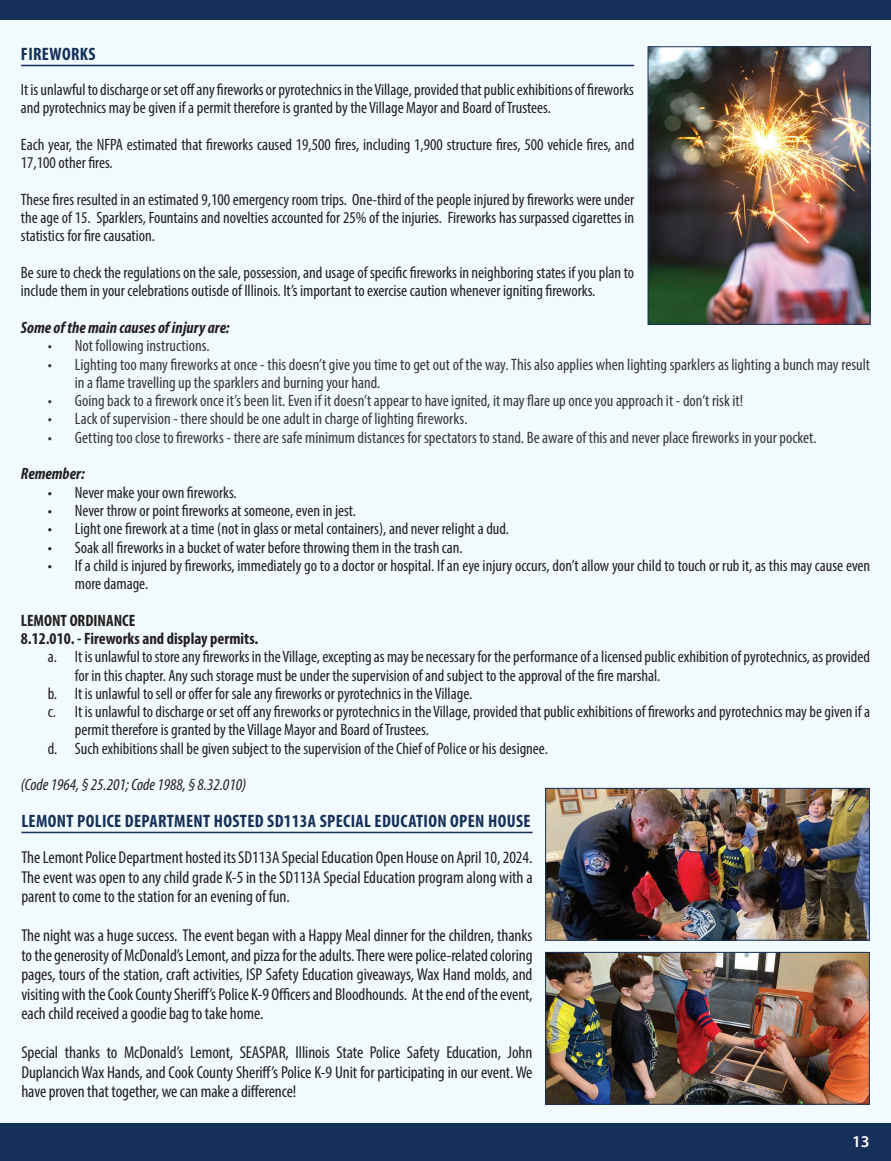
<style>
.page{position:relative;width:891px;height:1161px;background:#f1fafd}
.page>*{position:absolute;margin:0;border:0;box-sizing:border-box;transform-origin:0 0}
.t1{font:700 condensed 18px "Myriad Pro";letter-spacing:.02em;color:#153059}
.t2{font:condensed 17.25px/19.5px "Myriad Pro";letter-spacing:-.005em;color:#231f20;text-align:justify}
.t3{font:condensed 16.5px/18.3px "Myriad Pro";color:#231f20}
.t4{font:condensed 16.5px/18.3px "Myriad Pro";color:#383839}
.t5{font:700 condensed 16.5px/18.3px "Myriad Pro";color:#231f20}
.t6{font:italic 700 condensed 16.5px "Myriad Pro";color:#231f20}
.t7{font:italic condensed 16.5px "Myriad Pro";color:#231f20}
.t8{font:600 16.5px "Myriad Pro";color:#fff}
</style>
<div class="page">
<div style="left:0;top:1124px;width:891px;height:37px;background:#153059"></div>
<div style="left:0;top:0;width:891px;height:19px;background:#153059"></div>
<hr style="left:21px;top:65px;width:613px;height:1px;background:#153059">
<hr style="left:21px;top:832px;width:512px;height:1px;background:#153059">
<img style="left:650px;top:48px;width:218px;height:275px">
<div style="left:648px;top:46px;width:222px;height:279px;border:1px solid #153059"></div>
<img style="left:547px;top:790px;width:321px;height:149px">
<div style="left:545px;top:788px;width:325px;height:153px;border:1px solid #153059"></div>
<img style="left:547px;top:954px;width:321px;height:149px">
<div style="left:545px;top:952px;width:325px;height:153px;border:1px solid #153059"></div>
<p class="t1" style="left:21px;top:43px;width:76px">FIREWORKS</p>
<p class="t3" style="left:21px;top:80px;width:615px">It is unlawful to discharge or set off any fireworks or pyrotechnics in the Village, provided that public exhibitions of fireworks and pyrotechnics may be given if a permit therefore is granted by the Village Mayor and Board of Trustees.</p>
<p class="t3" style="left:21px;top:135px;width:615px">Each year, the NFPA estimated that fireworks caused 19,500 fires, including 1,900 structure fires, 500 vehicle fires, and<br>17,100 other fires.</p>
<p class="t3" style="left:21px;top:190px;width:615px;text-align:justify">These fires resulted in an estimated 9,100 emergency room trips. One-third of the people injured by fireworks were under the age of 15. Sparklers, Fountains and novelties accounted for 25% of the injuries. Fireworks has surpassed cigarettes in statistics for fire causation.</p>
<p class="t3" style="left:21px;top:263px;width:615px">Be sure to check the regulations on the sale, possession, and usage of specific fireworks in neighboring states if you plan to include them in your celebrations outisde of Illinois. It’s important to exercise caution whenever igniting fireworks.</p>
<p class="t6" style="left:21px;top:317px;width:210px">Some of the main causes of injury are:</p>
<p class="t4" style="left:48px;top:336px;width:163px">• Not following instructions.</p>
<p class="t4" style="left:75px;top:355px;width:797px;text-indent:-27px">• Lighting too many fireworks at once - this doesn’t give you time to get out of the way. This also applies when lighting sparklers as lighting a bunch may result in a flame travelling up the sparklers and burning your hand.</p>
<p class="t4" style="left:48px;top:391px;width:697px">• Going back to a firework once it’s been lit. Even if it doesn’t appear to have ignited, it may flare up once you approach it - don’t risk it!</p>
<p class="t4" style="left:48px;top:410px;width:421px">• Lack of supervision - there should be one adult in charge of lighting fireworks.</p>
<p class="t4" style="left:48px;top:428px;width:770px">• Getting too close to fireworks - there are safe minimum distances for spectators to stand. Be aware of this and never place fireworks in your pocket.</p>
<p class="t6" style="left:21px;top:464px;width:65px">Remember:</p>
<p class="t3" style="left:48px;top:483px;width:190px">• Never make your own fireworks.</p>
<p class="t3" style="left:48px;top:501px;width:310px">• Never throw or point fireworks at someone, even in jest.</p>
<p class="t3" style="left:48px;top:519px;width:463px">• Light one firework at a time (not in glass or metal containers), and never relight a dud.</p>
<p class="t3" style="left:48px;top:538px;width:416px">• Soak all fireworks in a bucket of water before throwing them in the trash can.</p>
<p class="t3" style="left:75px;top:556px;width:797px;text-indent:-27px">• If a child is injured by fireworks, immediately go to a doctor or hospital. If an eye injury occurs, don’t allow your child to touch or rub it, as this may cause even more damage.</p>
<p class="t5" style="left:21px;top:611px;width:239px">LEMONT ORDINANCE<br>8.12.010. - Fireworks and display permits.</p>
<p class="t3" style="left:48px;top:647px;width:824px">a. It is unlawful to store any fireworks in the Village, excepting as may be necessary for the performance of a licensed public exhibition of pyrotechnics, as provided</p>
<p class="t3" style="left:75px;top:666px;width:587px">for in this chapter. Any such storage must be under the supervision of and subject to the approval of the fire marshal.</p>
<p class="t3" style="left:48px;top:684px;width:426px">b. It is unlawful to sell or offer for sale any fireworks or pyrotechnics in the Village.</p>
<p class="t3" style="left:48px;top:702px;width:824px">c. It is unlawful to discharge or set off any fireworks or pyrotechnics in the Village, provided that public exhibitions of fireworks and pyrotechnics may be given if a</p>
<p class="t3" style="left:75px;top:721px;width:356px">permit therefore is granted by the Village Mayor and Board of Trustees.</p>
<p class="t3" style="left:48px;top:739px;width:502px">d. Such exhibitions shall be given subject to the supervision of the Chief of Police or his designee.</p>
<p class="t7" style="left:21px;top:775px;width:227px">(Code 1964, § 25.201; Code 1988, § 8.32.010)</p>
<p class="t1" style="left:21px;top:810px;width:511px">LEMONT POLICE DEPARTMENT HOSTED SD113A SPECIAL EDUCATION OPEN HOUSE</p>
<p class="t2" style="left:21px;top:848px;width:513px">The Lemont Police Department hosted its SD113A Special Education Open House on April 10, 2024.<br>The event was open to any child grade K-5 in the SD113A Special Education program along with a parent to come to the station for an evening of fun.</p>
<p class="t2" style="left:21px;top:926px;width:513px">The night was a huge success. The event began with a Happy Meal dinner for the children, thanks to the generosity of McDonald’s Lemont, and pizza for the adults. There were police-related coloring pages, tours of the station, craft activities, ISP Safety Education giveaways, Wax Hand molds, and visiting with the Cook County Sheriff’s Police K-9 Officers and Bloodhounds. At the end of the event, each child received a goodie bag to take home.</p>
<p class="t2" style="left:21px;top:1043px;width:513px">Special thanks to McDonald’s Lemont, SEASPAR, Illinois State Police Safety Education, John Duplancich Wax Hands, and Cook County Sheriff’s Police K-9 Unit for participating in our event. We have proven that together, we can make a difference!</p>
<p class="t8" style="left:852px;top:1131px;width:19px">13</p>
</div>
